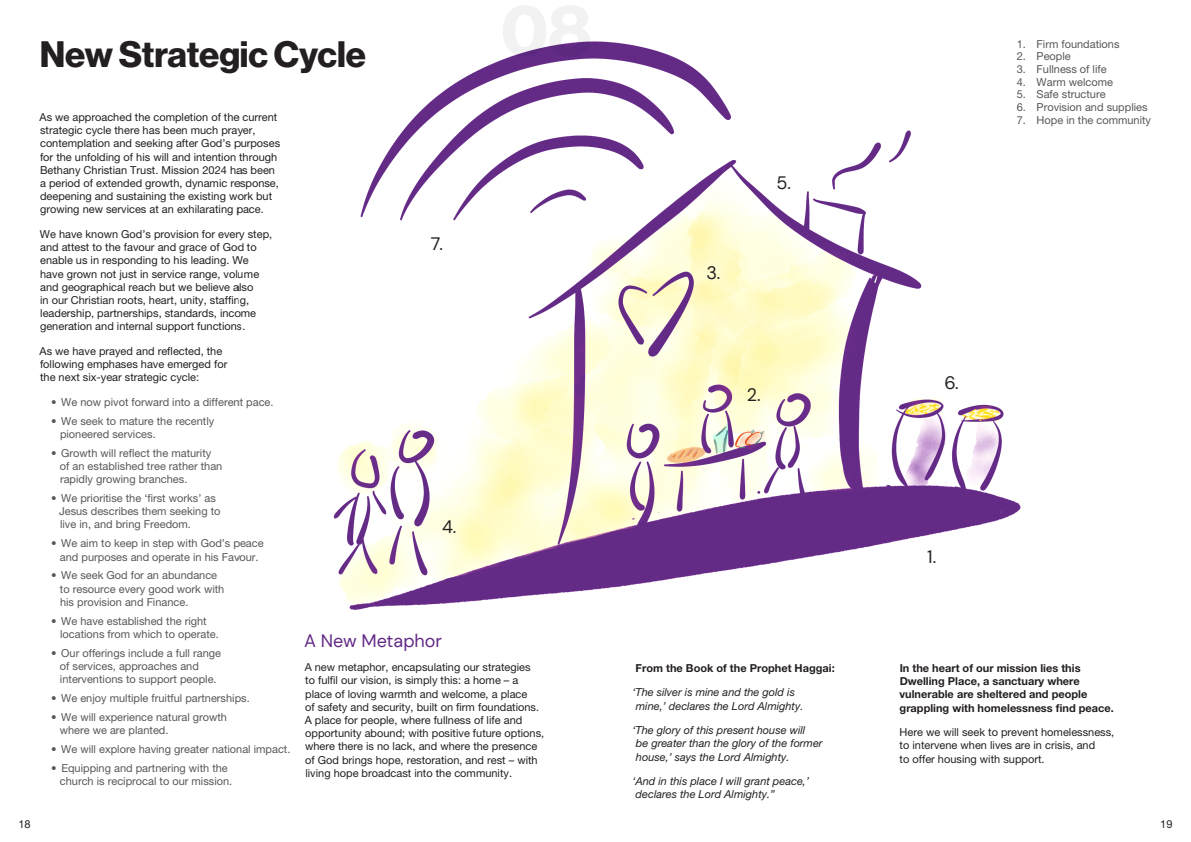
<style>
.page{position:relative;width:1191px;height:842px;background:#fff}
.page>*{position:absolute;margin:0;border:0;box-sizing:border-box;transform-origin:0 0}
.t1{font:36px "N Haas Grotesk DS Pro 75 Bd";color:#231f20}
.Sub_Header{font:18px "DM Sans";color:#231f20}
.Sub_Header-2{font:18px "DM Sans";color:#632b86}
.Body_Regular{font:11px/13.2px "Helvetica Neue LT Pro";color:#231f20}
.t2{font:11px/13.2px "Helvetica Neue LT Pro";color:#575756}
.Body_Regular-2{font:italic 11px/13.2px "Helvetica Neue LT Pro";color:#231f20}
.Body_Bold{font:700 11px/13.2px "Helvetica Neue LT Pro";color:#231f20}
</style>
<div class="page">
<img style="left:333px;top:41px;width:688px;height:569px">
<p class="t1" style="left:40px;top:34px;width:328px">New Strategic Cycle</p>
<p class="Body_Regular" style="left:40px;top:110px;width:242px">As we approached the completion of the current strategic cycle there has been much prayer, contemplation and seeking after God’s purposes for the unfolding of his will and intention through Bethany Christian Trust. Mission 2024 has been a period of extended growth, dynamic response, deepening and sustaining the existing work but growing new services at an exhilarating pace.</p>
<p class="Body_Regular" style="left:40px;top:227px;width:234px">We have known God’s provision for every step, and attest to the favour and grace of God to enable us in responding to his leading. We have grown not just in service range, volume and geographical reach but we believe also<br>in our Christian roots, heart, unity, staffing, leadership, partnerships, standards, income generation and internal support functions.</p>
<p class="Body_Regular" style="left:40px;top:344px;width:189px">As we have prayed and reflected, the following emphases have emerged for the next six-year strategic cycle:</p>
<p class="t2" style="left:51px;top:395px;width:224px">• We now pivot forward into a different pace.</p>
<p class="t2" style="left:60px;top:414px;width:156px;text-indent:-9px">• We seek to mature the recently pioneered services.</p>
<p class="t2" style="left:60px;top:446px;width:164px;text-indent:-9px">• Growth will reflect the maturity of an established tree rather than rapidly growing branches.</p>
<p class="t2" style="left:59px;top:491px;width:163px;text-indent:-8px">• We prioritise the ‘first works’ as<br>Jesus describes them seeking to live in, and bring Freedom.</p>
<p class="t2" style="left:51px;top:537px;width:214px;text-align:center">• We aim to keep in step with God’s peace and purposes and operate in his Favour.</p>
<p class="t2" style="left:60px;top:569px;width:166px;text-indent:-9px">• We seek God for an abundance to resource every good work with his provision and Finance.</p>
<p class="t2" style="left:60px;top:614px;width:160px;text-indent:-9px">• We have established the right locations from which to operate.</p>
<p class="t2" style="left:60px;top:646px;width:163px;text-indent:-9px">• Our offerings include a full range of services, approaches and interventions to support people.</p>
<p class="t2" style="left:51px;top:691px;width:200px">• We enjoy multiple fruitful partnerships.</p>
<p class="t2" style="left:60px;top:710px;width:169px;text-indent:-8px">• We will experience natural growth where we are planted.</p>
<p class="t2" style="left:51px;top:742px;width:241px">• We will explore having greater national impact.</p>
<p class="t2" style="left:60px;top:761px;width:174px;text-indent:-9px">• Equipping and partnering with the church is reciprocal to our mission.</p>
<p class="Sub_Header" style="left:431px;top:233px;width:14px">7.</p>
<p class="Sub_Header" style="left:442px;top:516px;width:16px">4.</p>
<p class="Sub_Header-2" style="left:304px;top:629px;width:140px">A New Metaphor</p>
<p class="Body_Regular" style="left:305px;top:661px;width:241px">A new metaphor, encapsulating our strategies<br>to fulfil our vision, is simply this: a home – a place of loving warmth and welcome, a place<br>of safety and security, built on firm foundations.<br>A place for people, where fullness of life and opportunity abound; with positive future options, where there is no lack, and where the presence of God brings hope, restoration, and rest – with living hope broadcast into the community.</p>
<p class="Sub_Header" style="left:706px;top:262px;width:16px">3.</p>
<p class="Sub_Header" style="left:776px;top:172px;width:16px">5.</p>
<p class="Sub_Header" style="left:747px;top:384px;width:15px">2.</p>
<p class="Body_Bold" style="left:635px;top:661px;width:201px">From the Book of the Prophet Haggai:</p>
<p class="Body_Regular-2" style="left:636px;top:686px;width:169px;text-indent:-4px">‘The silver is mine and the gold is mine,’ declares the Lord Almighty.</p>
<p class="Body_Regular-2" style="left:636px;top:723px;width:188px;text-indent:-4px">‘The glory of this present house will<br>be greater than the glory of the former house,’ says the Lord Almighty.</p>
<p class="Body_Regular-2" style="left:635px;top:774px;width:175px;text-indent:-3px">‘And in this place I will grant peace,’ declares the Lord Almighty.”</p>
<p class="t2" style="left:1016px;top:37px;width:104px">1. Firm foundations</p>
<p class="t2" style="left:1016px;top:50px;width:56px">2. People</p>
<p class="t2" style="left:1016px;top:62px;width:91px">3. Fullness of life</p>
<p class="t2" style="left:1016px;top:75px;width:98px">4. Warm welcome</p>
<p class="t2" style="left:1016px;top:88px;width:90px">5. Safe structure</p>
<p class="t2" style="left:1016px;top:100px;width:132px">6. Provision and supplies</p>
<p class="t2" style="left:1016px;top:113px;width:136px">7. Hope in the community</p>
<p class="Sub_Header" style="left:944px;top:372px;width:16px">6.</p>
<p class="Sub_Header" style="left:927px;top:545px;width:10px">1.</p>
<p class="Body_Bold" style="left:899px;top:661px;width:216px">In the heart of our mission lies this Dwelling Place, a sanctuary where vulnerable are sheltered and people grappling with homelessness find peace.</p>
<p class="Body_Regular" style="left:899px;top:725px;width:216px">Here we will seek to prevent homelessness, to intervene when lives are in crisis, and<br>to offer housing with support.</p>
<p class="Body_Regular" style="left:18px;top:817px;width:14px">18</p>
<p class="Body_Regular" style="left:1160px;top:817px;width:14px">19</p>
</div>
